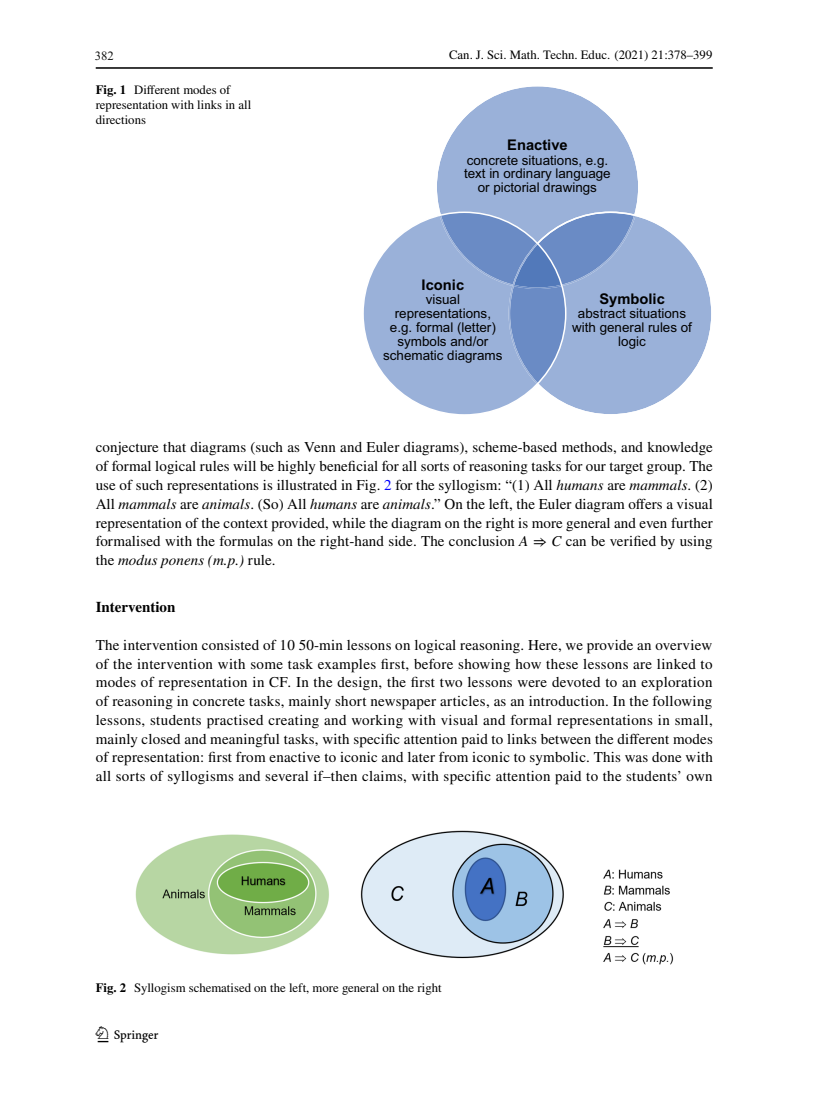
<style>
.page{position:relative;width:817px;height:1102px;background:#fff}
.page>*{position:absolute;margin:0;border:0;box-sizing:border-box;transform-origin:0 0}
.t1{font:22.5px "Springnew Regular 2";color:#000}
.t2{font:15px/18.8px "STIX Regular 3";letter-spacing:.015em;color:#000;text-align:justify}
.t3{font:italic 15px "STIX";letter-spacing:.005em;color:#000}
.t4{font:700 15px "STIX";color:#000}
.t5{font:700 14.7px "Arial";color:#000}
.t6{font:13.35px/13.8px "Arial";color:#000;text-align:center}
.t7{font:12.75px/15px "STIX Regular 3";color:#000}
.t8{font:12.75px "STIX";color:#000}
.t9{font:12.75px "Ldbjyy Adv TT3713 a 231";color:#131413}
.s1{font-family:"STIX";font-weight:700}
.s2{font-family:"STIX Regular 2"}
.s3{color:#00f}
.s4{font-family:"STIX";font-style:italic}
.s5{font-family:"STIX Regular 3";font-style:normal}
</style>
<div class="page">
<hr style="left:96px;top:67px;width:616px;height:2px;background:#000">
<svg style="left:365px;top:86px;width:346px;height:328px"></svg>
<img style="left:135px;top:830px;width:539px;height:135px">
<p class="t9" style="left:95px;top:51px;width:21px">382</p>
<p class="t7" style="left:96px;top:83px;width:157px"><span class="s1">Fig. 1</span> Different modes of representation with links in all directions</p>
<p class="t8" style="left:449px;top:46px;width:265px">Can. J. Sci. Math. Techn. Educ. <span class="s2">(2021) 21:378–399</span></p>
<p class="t5" style="left:507px;top:135px;width:62px">Enactive</p>
<p class="t6" style="left:464px;top:153px;width:148px">concrete situations, e.g. text in ordinary language or pictorial drawings</p>
<p class="t5" style="left:421px;top:274px;width:44px">Iconic</p>
<p class="t6" style="left:383px;top:292px;width:121px">visual representations, e.g. formal (letter) symbols and/or schematic diagrams</p>
<p class="t5" style="left:599px;top:288px;width:67px">Symbolic</p>
<p class="t6" style="left:572px;top:306px;width:121px">abstract situations with general rules of logic</p>
<p class="t2" style="left:96px;top:439px;width:618px">conjecture that diagrams (such as Venn and Euler diagrams), scheme-based methods, and knowledge of formal logical rules will be highly beneficial for all sorts of reasoning tasks for our target group. The use of such representations is illustrated in Fig. <span class="s3">2</span> for the syllogism: “(1) All <span class="s4">humans</span> are <span class="s4">mammals</span>. (2)<br>All <span class="s4">mammals</span> are <span class="s4">animals</span>. (So) All <span class="s4">humans</span> are <span class="s4">animals</span>.” On the left, the Euler diagram offers a visual representation of the context provided, while the diagram on the right is more general and even further formalised with the formulas on the right-hand side. The conclusion <span class="s4">A</span> ⇒ <span class="s4">C</span> can be verified by using</p>
<p class="t3" style="left:96px;top:549px;width:181px"><span class="s5">the</span> modus ponens (m.p.) <span class="s5">rule.</span></p>
<p class="t4" style="left:96px;top:598px;width:81px">Intervention</p>
<p class="t2" style="left:96px;top:636px;width:618px">The intervention consisted of 10 50-min lessons on logical reasoning. Here, we provide an overview of the intervention with some task examples first, before showing how these lessons are linked to modes of representation in CF. In the design, the first two lessons were devoted to an exploration of reasoning in concrete tasks, mainly short newspaper articles, as an introduction. In the following lessons, students practised creating and working with visual and formal representations in small, mainly closed and meaningful tasks, with specific attention paid to links between the different modes of representation: first from enactive to iconic and later from iconic to symbolic. This was done with all sorts of syllogisms and several if–then claims, with specific attention paid to the students’ own</p>
<p class="t7" style="left:96px;top:980px;width:347px"><span class="s1">Fig. 2</span> Syllogism schematised on the left, more general on the right</p>
<h1 class="t1" style="left:98px;top:1025px;width:62px">1 3</h1>
</div>
